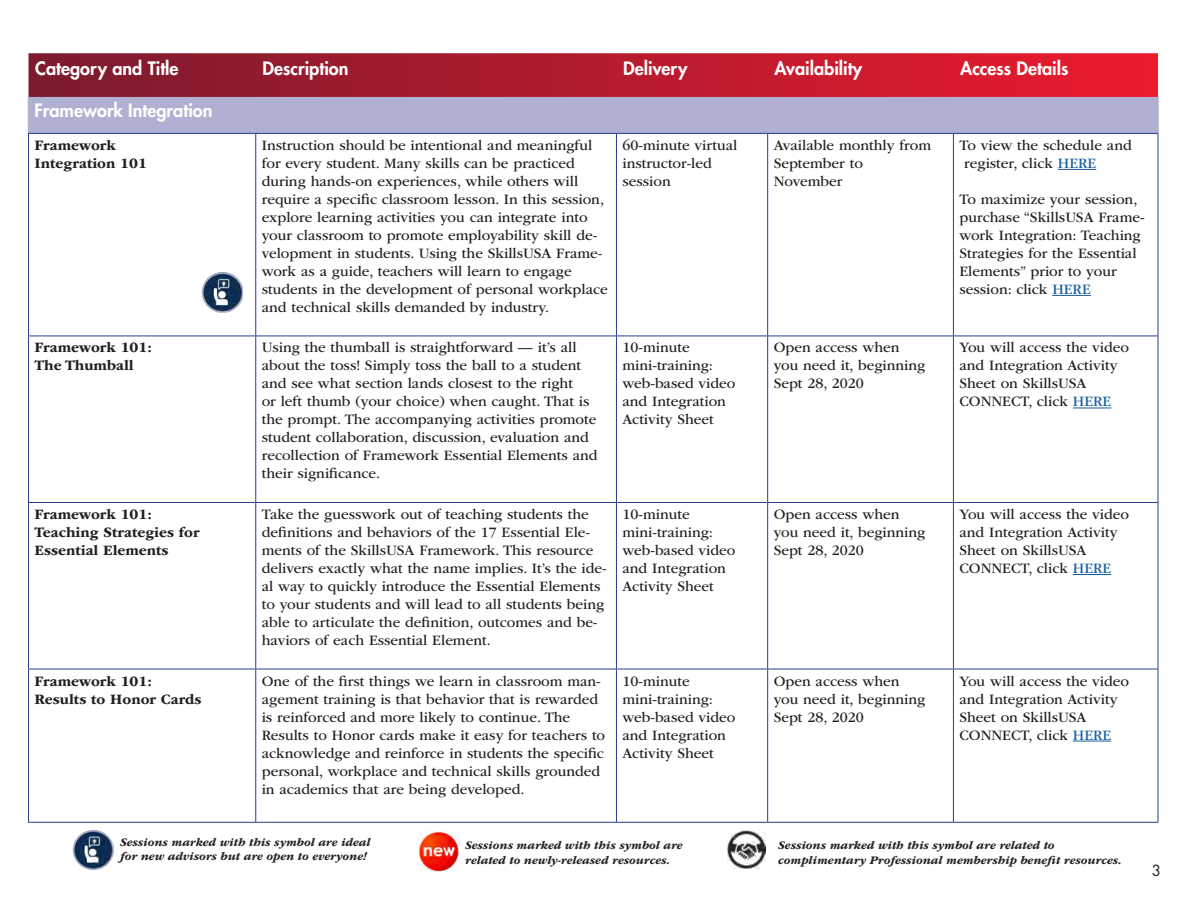
<style>
.page{position:relative;width:1188px;height:918px;background:#fff}
.page>*{position:absolute;margin:0;border:0;box-sizing:border-box;transform-origin:0 0}
.t1{font:800 18px "Futura Std";color:#fff}
.t2{font:15px/18px "ITC Garamond Std";color:#231f20}
.t3{font:700 15px "ITC Garamond Std";color:#231f20}
.t4{font:15px "Futura Std";color:#231f20}
.t5{font:italic 700 12px "ITC Garamond Std";color:#231f20}
.s1{color:#175d9e}
</style>
<div class="page">
<svg style="left:28px;top:53px;width:1130px;height:44px;background:#b31c2f"></svg>
<div style="left:28px;top:97px;width:1130px;height:36px;background:#afb0d2"></div>
<hr style="left:1157px;top:97px;width:2px;height:36px;background:#afb0d2">
<hr style="left:28px;top:133px;width:228px;height:1px;background:#253f8e">
<hr style="left:28px;top:134px;width:1px;height:202px;background:#253f8e">
<hr style="left:256px;top:133px;width:360px;height:1px;background:#253f8e">
<hr style="left:255px;top:134px;width:1px;height:202px;background:#253f8e">
<hr style="left:616px;top:133px;width:152px;height:1px;background:#253f8e">
<hr style="left:616px;top:134px;width:1px;height:202px;background:#253f8e">
<hr style="left:768px;top:133px;width:185px;height:1px;background:#253f8e">
<hr style="left:767px;top:134px;width:1px;height:202px;background:#253f8e">
<hr style="left:953px;top:133px;width:205px;height:1px;background:#253f8e">
<hr style="left:953px;top:134px;width:1px;height:202px;background:#253f8e">
<hr style="left:1158px;top:134px;width:1px;height:202px;background:#253f8e">
<hr style="left:28px;top:336px;width:228px;height:1px;background:#253f8e">
<hr style="left:28px;top:336px;width:1px;height:166px;background:#253f8e">
<hr style="left:256px;top:336px;width:360px;height:1px;background:#253f8e">
<hr style="left:255px;top:336px;width:1px;height:166px;background:#253f8e">
<hr style="left:616px;top:336px;width:152px;height:1px;background:#253f8e">
<hr style="left:616px;top:336px;width:1px;height:166px;background:#253f8e">
<hr style="left:768px;top:336px;width:185px;height:1px;background:#253f8e">
<hr style="left:767px;top:336px;width:1px;height:166px;background:#253f8e">
<hr style="left:953px;top:336px;width:205px;height:1px;background:#253f8e">
<hr style="left:953px;top:336px;width:1px;height:166px;background:#253f8e">
<hr style="left:1158px;top:336px;width:1px;height:166px;background:#253f8e">
<hr style="left:28px;top:502px;width:228px;height:1px;background:#253f8e">
<hr style="left:28px;top:503px;width:1px;height:166px;background:#253f8e">
<hr style="left:256px;top:502px;width:360px;height:1px;background:#253f8e">
<hr style="left:255px;top:503px;width:1px;height:166px;background:#253f8e">
<hr style="left:616px;top:502px;width:152px;height:1px;background:#253f8e">
<hr style="left:616px;top:503px;width:1px;height:166px;background:#253f8e">
<hr style="left:768px;top:502px;width:185px;height:1px;background:#253f8e">
<hr style="left:767px;top:503px;width:1px;height:166px;background:#253f8e">
<hr style="left:953px;top:502px;width:205px;height:1px;background:#253f8e">
<hr style="left:953px;top:503px;width:1px;height:166px;background:#253f8e">
<hr style="left:1158px;top:503px;width:1px;height:166px;background:#253f8e">
<hr style="left:28px;top:669px;width:228px;height:1px;background:#253f8e">
<hr style="left:28px;top:669px;width:1px;height:153px;background:#253f8e">
<hr style="left:256px;top:669px;width:360px;height:1px;background:#253f8e">
<hr style="left:255px;top:669px;width:1px;height:153px;background:#253f8e">
<hr style="left:616px;top:669px;width:152px;height:1px;background:#253f8e">
<hr style="left:616px;top:669px;width:1px;height:153px;background:#253f8e">
<hr style="left:768px;top:669px;width:185px;height:1px;background:#253f8e">
<hr style="left:767px;top:669px;width:1px;height:153px;background:#253f8e">
<hr style="left:953px;top:669px;width:205px;height:1px;background:#253f8e">
<hr style="left:953px;top:669px;width:1px;height:153px;background:#253f8e">
<hr style="left:1158px;top:669px;width:1px;height:153px;background:#253f8e">
<hr style="left:28px;top:822px;width:228px;height:1px;background:#253f8e">
<hr style="left:256px;top:822px;width:360px;height:1px;background:#253f8e">
<hr style="left:616px;top:822px;width:152px;height:1px;background:#253f8e">
<hr style="left:768px;top:822px;width:185px;height:1px;background:#253f8e">
<hr style="left:953px;top:822px;width:205px;height:1px;background:#253f8e">
<hr style="left:1058px;top:169px;width:38px;height:1px;background:#175d9e">
<hr style="left:1052px;top:295px;width:39px;height:1px;background:#175d9e">
<hr style="left:1073px;top:408px;width:38px;height:1px;background:#175d9e">
<hr style="left:1073px;top:574px;width:38px;height:1px;background:#175d9e">
<hr style="left:1073px;top:741px;width:38px;height:1px;background:#175d9e">
<img style="left:201px;top:272px;width:42px;height:41px">
<img style="left:727px;top:830px;width:39px;height:39px">
<img style="left:417px;top:830px;width:42px;height:41px">
<img style="left:72px;top:829px;width:42px;height:41px">
<p class="t1" style="left:35px;top:57px;width:145px">Category and Title</p>
<p class="t1" style="left:262px;top:57px;width:88px">Description</p>
<p class="t1" style="left:623px;top:57px;width:66px">Delivery</p>
<p class="t1" style="left:774px;top:57px;width:89px">Availability</p>
<p class="t1" style="left:960px;top:57px;width:110px">Access Details</p>
<p class="t1" style="left:34px;top:99px;width:180px">Framework Integration</p>
<p class="t3" style="left:34px;top:137px;width:83px">Framework</p>
<p class="t3" style="left:34px;top:155px;width:114px">Integration 101</p>
<p class="t2" style="left:262px;top:136px;width:348px">Instruction should be intentional and meaningful for every student. Many skills can be practiced during hands-on experiences, while others will require a specific classroom lesson. In this session, explore learning activities you can integrate into your classroom to promote employability skill de&shy;velopment in students. Using the SkillsUSA Frame&shy;work as a guide, teachers will learn to engage students in the development of personal workplace and technical skills demanded by industry.</p>
<p class="t2" style="left:622px;top:136px;width:116px">60-minute virtual</p>
<p class="t2" style="left:774px;top:136px;width:159px">Available monthly from<br>September to</p>
<p class="t2" style="left:774px;top:172px;width:70px">November</p>
<p class="t2" style="left:959px;top:136px;width:174px">To view the schedule and</p>
<p class="t2" style="left:964px;top:154px;width:134px">register, click <span class="s1">HERE</span></p>
<p class="t2" style="left:959px;top:190px;width:187px">To maximize your session, purchase “SkillsUSA Frame&shy;work Integration: Teaching</p>
<p class="t2" style="left:959px;top:244px;width:179px">Strategies for the Essential</p>
<p class="t2" style="left:959px;top:262px;width:159px">Elements” prior to your</p>
<p class="t2" style="left:959px;top:280px;width:133px">session: click <span class="s1">HERE</span></p>
<p class="t2" style="left:622px;top:154px;width:91px">instructor-led session</p>
<p class="t3" style="left:34px;top:339px;width:119px">Framework 101:</p>
<p class="t3" style="left:34px;top:357px;width:101px">The Thumball</p>
<p class="t2" style="left:262px;top:339px;width:337px">Using the thumball is straightforward — it’s all about the toss! Simply toss the ball to a student and see what section lands closest to the right<br>or left thumb (your choice) when caught. That is the prompt. The accompanying activities promote student collaboration, discussion, evaluation and recollection of Framework Essential Elements and their significance.</p>
<p class="t2" style="left:622px;top:339px;width:92px">10-minute mini-training:</p>
<p class="t2" style="left:622px;top:375px;width:114px">web-based video and Integration</p>
<p class="t2" style="left:622px;top:411px;width:93px">Activity Sheet</p>
<p class="t2" style="left:774px;top:339px;width:127px">Open access when</p>
<p class="t2" style="left:774px;top:357px;width:153px">you need it, beginning</p>
<p class="t2" style="left:774px;top:375px;width:92px">Sept 28, 2020</p>
<p class="t2" style="left:959px;top:339px;width:171px">You will access the video and Integration Activity<br>Sheet on SkillsUSA</p>
<p class="t2" style="left:959px;top:393px;width:153px">CONNECT, click <span class="s1">HERE</span></p>
<p class="t3" style="left:34px;top:506px;width:119px">Framework 101:</p>
<p class="t3" style="left:34px;top:524px;width:167px">Teaching Strategies for</p>
<p class="t3" style="left:34px;top:542px;width:136px">Essential Elements</p>
<p class="t2" style="left:262px;top:505px;width:347px">Take the guesswork out of teaching students the definitions and behaviors of the 17 Essential Ele&shy;ments of the SkillsUSA Framework. This resource delivers exactly what the name implies. It’s the ide&shy;al way to quickly introduce the Essential Elements to your students and will lead to all students being able to articulate the definition, outcomes and be&shy;haviors of each Essential Element.</p>
<p class="t2" style="left:622px;top:505px;width:92px">10-minute mini-training:</p>
<p class="t2" style="left:622px;top:541px;width:114px">web-based video and Integration</p>
<p class="t2" style="left:622px;top:577px;width:93px">Activity Sheet</p>
<p class="t2" style="left:774px;top:505px;width:127px">Open access when</p>
<p class="t2" style="left:774px;top:523px;width:153px">you need it, beginning</p>
<p class="t2" style="left:774px;top:541px;width:92px">Sept 28, 2020</p>
<p class="t2" style="left:959px;top:505px;width:171px">You will access the video and Integration Activity<br>Sheet on SkillsUSA</p>
<p class="t2" style="left:959px;top:559px;width:153px">CONNECT, click <span class="s1">HERE</span></p>
<p class="t3" style="left:34px;top:672px;width:119px">Framework 101:</p>
<p class="t3" style="left:34px;top:690px;width:169px">Results to Honor Cards</p>
<p class="t2" style="left:262px;top:672px;width:345px">One of the first things we learn in classroom man&shy;agement training is that behavior that is rewarded is reinforced and more likely to continue. The Results to Honor cards make it easy for teachers to acknowledge and reinforce in students the specific personal, workplace and technical skills grounded in academics that are being developed.</p>
<p class="t2" style="left:622px;top:672px;width:92px">10-minute mini-training:</p>
<p class="t2" style="left:622px;top:708px;width:114px">web-based video and Integration</p>
<p class="t2" style="left:622px;top:744px;width:93px">Activity Sheet</p>
<p class="t2" style="left:774px;top:672px;width:127px">Open access when</p>
<p class="t2" style="left:774px;top:690px;width:153px">you need it, beginning</p>
<p class="t2" style="left:774px;top:708px;width:92px">Sept 28, 2020</p>
<p class="t2" style="left:959px;top:672px;width:171px">You will access the video and Integration Activity<br>Sheet on SkillsUSA</p>
<p class="t2" style="left:959px;top:726px;width:153px">CONNECT, click <span class="s1">HERE</span></p>
<p class="t5" style="left:120px;top:835px;width:252px">Sessions marked with this symbol are ideal</p>
<p class="t5" style="left:120px;top:850px;width:248px">for new advisors but are open to everyone!</p>
<p class="t5" style="left:465px;top:839px;width:219px">Sessions marked with this symbol are</p>
<p class="t5" style="left:465px;top:853px;width:207px">related to newly-released resources.</p>
<p class="t5" style="left:778px;top:839px;width:278px">Sessions marked with this symbol are related to</p>
<p class="t5" style="left:778px;top:853px;width:345px">complimentary Professional membership benefit resources.</p>
<p class="t4" style="left:1152px;top:861px;width:11px">3</p>
</div>
